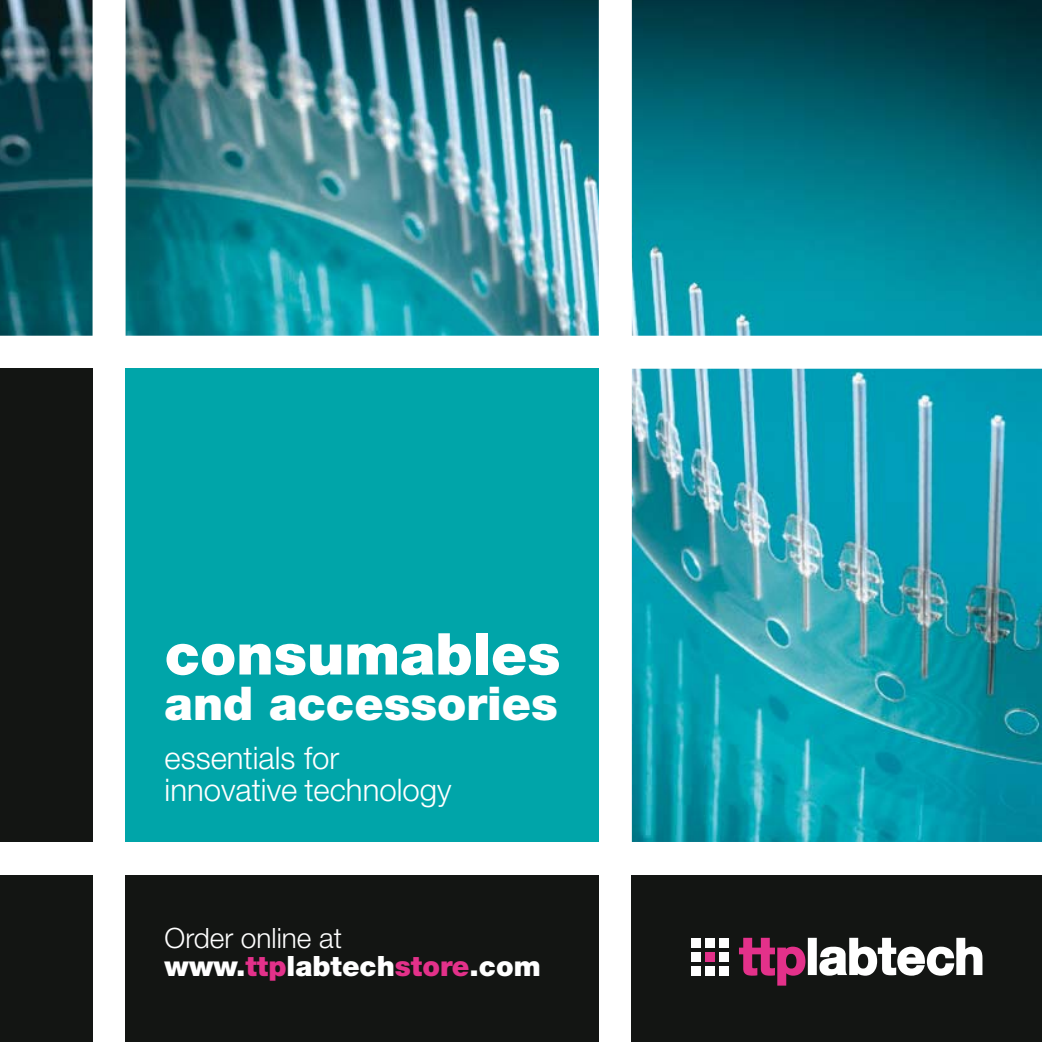
<style>
.page{position:relative;width:1042px;height:1042px;background:#fff}
.page>*{position:absolute;margin:0;border:0;box-sizing:border-box;transform-origin:0 0}
.t1{font:900 57.75px "Helvetica Neue";color:#fff}
.t2{font:900 46.55px "Helvetica Neue";color:#fff}
.t3{font:300 31.15px/31.2px "Helvetica Neue LT Pro";color:#fff}
.t4{font:900 28px "Helvetica Neue";color:#fff}
.t5{font:300 28px "Helvetica Neue LT Pro";color:#fff}
.s1{color:#e3318a}
</style>
<div class="page">
<div style="left:0;top:875px;width:93px;height:167px;background:#131513"></div>
<div style="left:126px;top:875px;width:473px;height:167px;background:#131513"></div>
<div style="left:632px;top:875px;width:410px;height:167px;background:#131513"></div>
<div style="left:691px;top:938px;width:10px;height:9px;background:#fff"></div>
<div style="left:691px;top:951px;width:10px;height:10px;background:#fff"></div>
<div style="left:691px;top:965px;width:10px;height:10px;background:#fff"></div>
<div style="left:705px;top:938px;width:10px;height:9px;background:#fff"></div>
<div style="left:705px;top:951px;width:10px;height:10px;background:#e3318a"></div>
<div style="left:705px;top:965px;width:10px;height:10px;background:#fff"></div>
<div style="left:719px;top:938px;width:10px;height:9px;background:#fff"></div>
<div style="left:719px;top:951px;width:10px;height:10px;background:#fff"></div>
<div style="left:719px;top:965px;width:10px;height:10px;background:#fff"></div>
<svg style="left:739px;top:938px;width:243px;height:47px"></svg>
<img style="left:0;top:0;width:1042px;height:842px">
<h1 class="t1" style="left:165px;top:633px;width:397px">consumables</h1>
<h2 class="t2" style="left:165px;top:687px;width:395px">and accessories</h2>
<p class="t3" style="left:165px;top:745px;width:288px">essentials for innovative technology</p>
<p class="t5" style="left:165px;top:927px;width:179px">Order online at</p>
<p class="t4" style="left:165px;top:955px;width:377px">www.<span class="s1">ttp</span>labtech<span class="s1">store</span>.com</p>
</div>
